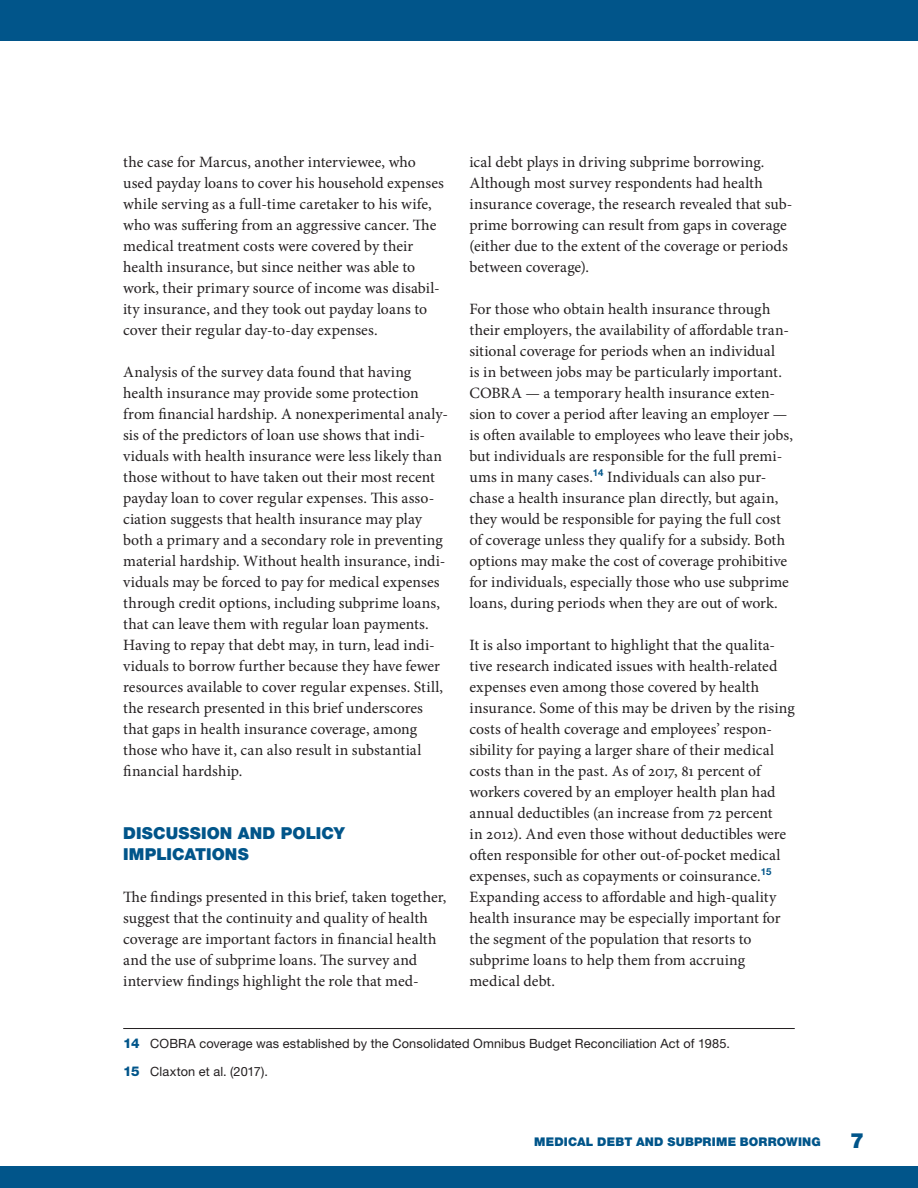
<style>
.page{position:relative;width:918px;height:1188px;background:#fff}
.page>*{position:absolute;margin:0;border:0;box-sizing:border-box;transform-origin:0 0}
.t1{font:900 21px "Helvetica Neue LT Std";color:#01558a}
.t2{font:900 16.5px/21px "Helvetica Neue LT Std";letter-spacing:.005em;color:#01558a}
.t3{font:15.75px/21px "Minion Pro";letter-spacing:.005em;color:#231f20}
.t4{font:12.75px/27.8px "Helvetica Neue LT Std";letter-spacing:.01em;color:#231f20}
.t5{font:900 12px "Helvetica Neue LT Std";letter-spacing:.015em;color:#01558a}
.s1{font-weight:800;font-size:13.5px;color:#01558a}
</style>
<div class="page">
<div style="left:0;top:1166px;width:918px;height:22px;background:#01558a"></div>
<div style="left:0;top:0;width:918px;height:40px;background:#01558a"></div>
<hr style="left:123px;top:1028px;width:672px;height:1px;background:#231f20">
<p class="t3" style="left:123px;top:151px;width:322px">the case for Marcus, another interviewee, who used payday loans to cover his household expenses while serving as a full-time caretaker to his wife, who was suffering from an aggressive cancer. The medical treatment costs were covered by their health insurance, but since neither was able to work, their primary source of income was disabil&shy;ity insurance, and they took out payday loans to cover their regular day-to-day expenses.</p>
<p class="t3" style="left:123px;top:361px;width:326px">Analysis of the survey data found that having health insurance may provide some protection from financial hardship. A nonexperimental analy&shy;sis of the predictors of loan use shows that indi&shy;viduals with health insurance were less likely than those without to have taken out their most recent payday loan to cover regular expenses. This asso&shy;ciation suggests that health insurance may play both a primary and a secondary role in preventing material hardship. Without health insurance, indi&shy;viduals may be forced to pay for medical expenses through credit options, including subprime loans, that can leave them with regular loan payments.<br>Having to repay that debt may, in turn, lead indi&shy;viduals to borrow further because they have fewer resources available to cover regular expenses. Still, the research presented in this brief underscores that gaps in health insurance coverage, among those who have it, can also result in substantial financial hardship.</p>
<p class="t2" style="left:123px;top:822px;width:223px">DISCUSSION AND POLICY<br>IMPLICATIONS</p>
<p class="t3" style="left:123px;top:886px;width:325px">The findings presented in this brief, taken together, suggest that the continuity and quality of health coverage are important factors in financial health and the use of subprime loans. The survey and interview findings highlight the role that med-</p>
<p class="t3" style="left:470px;top:151px;width:325px">ical debt plays in driving subprime borrowing.<br>Although most survey respondents had health insurance coverage, the research revealed that sub&shy;prime borrowing can result from gaps in coverage (either due to the extent of the coverage or periods between coverage).</p>
<p class="t3" style="left:470px;top:298px;width:325px">For those who obtain health insurance through their employers, the availability of affordable tran&shy;sitional coverage for periods when an individual<br>is in between jobs may be particularly important.<br>COBRA — a temporary health insurance exten&shy;sion to cover a period after leaving an employer — is often available to employees who leave their jobs, but individuals are responsible for the full premi&shy;ums in many cases.<sup>14</sup> Individuals can also pur&shy;chase a health insurance plan directly, but again, they would be responsible for paying the full cost of coverage unless they qualify for a subsidy. Both options may make the cost of coverage prohibitive for individuals, especially those who use subprime loans, during periods when they are out of work.</p>
<p class="t3" style="left:470px;top:634px;width:327px">It is also important to highlight that the qualita&shy;tive research indicated issues with health-related expenses even among those covered by health insurance. Some of this may be driven by the rising costs of health coverage and employees’ respon&shy;sibility for paying a larger share of their medical costs than in the past. As of 2017, 81 percent of workers covered by an employer health plan had annual deductibles (an increase from 72 percent<br>in 2012). And even those without deductibles were often responsible for other out-of-pocket medical expenses, such as copayments or coinsurance.<sup>15<br></sup>Expanding access to affordable and high-quality health insurance may be especially important for the segment of the population that resorts to subprime loans to help them from accruing medical debt.</p>
<p class="t4" style="left:123px;top:1029px;width:608px"><span class="s1">14</span> COBRA coverage was established by the Consolidated Omnibus Budget Reconciliation Act of 1985.<br><span class="s1">15</span> Claxton et al. (2017).</p>
<p class="t5" style="left:534px;top:1134px;width:288px">MEDICAL DEBT AND SUBPRIME BORROWING</p>
<h1 class="t1" style="left:850px;top:1128px;width:16px">7</h1>
</div>
